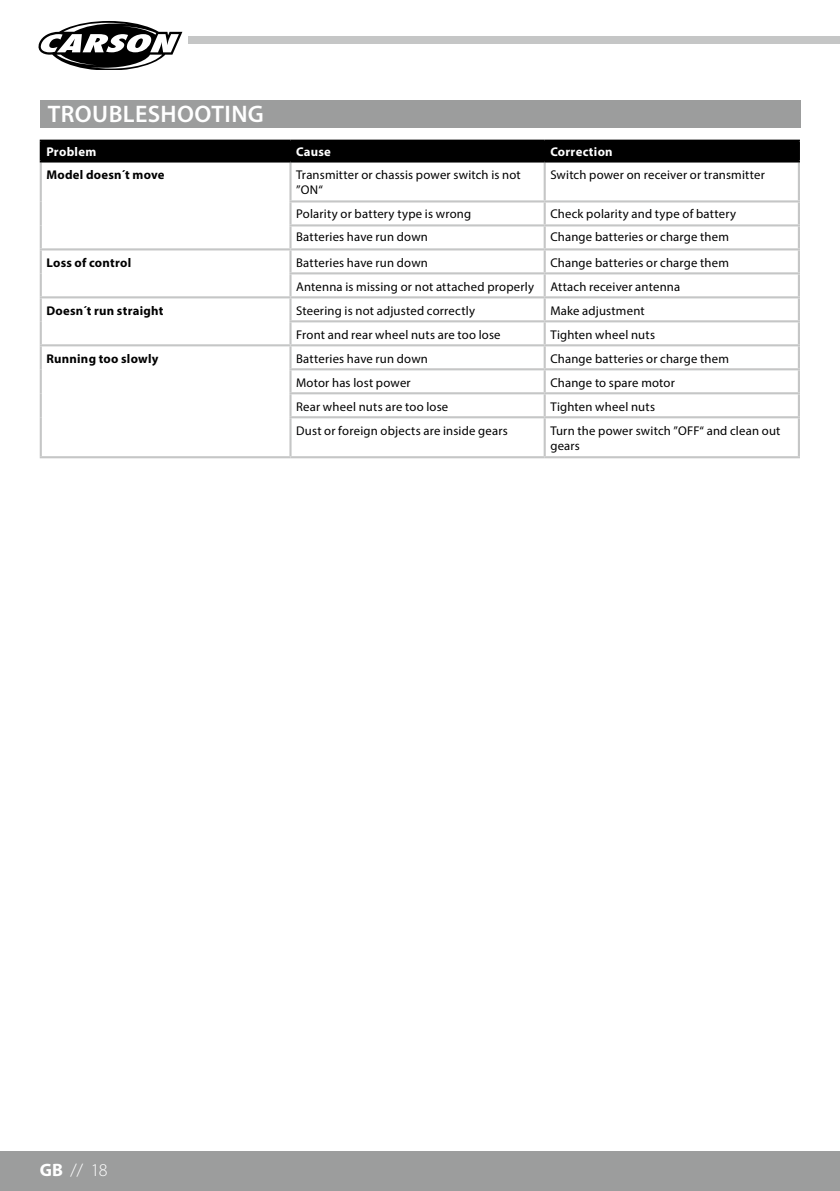
<style>
.page{position:relative;width:840px;height:1191px;background:#fff}
.page>*{position:absolute;margin:0;border:0;box-sizing:border-box;transform-origin:0 0}
.t1{font:600 24px "Myriad Pro";letter-spacing:.015em;color:#fff}
.t2{font:300 18px "Myriad Pro";color:#fff}
.t3{font:12.6px/15.2px "Myriad Pro";letter-spacing:.015em;color:#000}
.t4{font:700 12.6px "Myriad Pro";letter-spacing:.02em;color:#000}
.t5{font:700 12.6px "Myriad Pro";letter-spacing:.02em;color:#fff}
.s1{font-weight:700}
</style>
<div class="page">
<hr style="left:839px;top:1151px;width:1px;height:40px;background:#9c9d9d">
<div style="left:0;top:1151px;width:839px;height:40px;background:#9c9d9d"></div>
<div style="left:188px;top:36px;width:651px;height:8px;background:#c5c6c6"></div>
<svg style="left:38px;top:21px;width:145px;height:48px"></svg>
<div style="left:40px;top:100px;width:759px;height:28px;background:#9c9d9d"></div>
<hr style="left:40px;top:162px;width:2px;height:39px;background:#c5c6c6">
<hr style="left:289px;top:162px;width:2px;height:38px;background:#c5c6c6">
<hr style="left:543px;top:162px;width:2px;height:38px;background:#c5c6c6">
<hr style="left:797px;top:162px;width:2px;height:38px;background:#c5c6c6">
<hr style="left:40px;top:201px;width:2px;height:24px;background:#c5c6c6">
<hr style="left:289px;top:200px;width:255px;height:2px;background:#c5c6c6">
<hr style="left:289px;top:202px;width:2px;height:22px;background:#c5c6c6">
<hr style="left:544px;top:200px;width:255px;height:2px;background:#c5c6c6">
<hr style="left:543px;top:202px;width:2px;height:22px;background:#c5c6c6">
<hr style="left:797px;top:202px;width:2px;height:22px;background:#c5c6c6">
<hr style="left:40px;top:225px;width:2px;height:23px;background:#c5c6c6">
<hr style="left:289px;top:224px;width:255px;height:2px;background:#c5c6c6">
<hr style="left:289px;top:226px;width:2px;height:22px;background:#c5c6c6">
<hr style="left:544px;top:224px;width:255px;height:2px;background:#c5c6c6">
<hr style="left:543px;top:226px;width:2px;height:22px;background:#c5c6c6">
<hr style="left:797px;top:226px;width:2px;height:22px;background:#c5c6c6">
<hr style="left:40px;top:248px;width:250px;height:2px;background:#c5c6c6">
<hr style="left:40px;top:250px;width:2px;height:23px;background:#c5c6c6">
<hr style="left:290px;top:248px;width:254px;height:2px;background:#c5c6c6">
<hr style="left:289px;top:250px;width:2px;height:22px;background:#c5c6c6">
<hr style="left:544px;top:248px;width:255px;height:2px;background:#c5c6c6">
<hr style="left:543px;top:250px;width:2px;height:22px;background:#c5c6c6">
<hr style="left:797px;top:250px;width:2px;height:22px;background:#c5c6c6">
<hr style="left:40px;top:273px;width:2px;height:23px;background:#c5c6c6">
<hr style="left:289px;top:272px;width:255px;height:2px;background:#c5c6c6">
<hr style="left:289px;top:274px;width:2px;height:22px;background:#c5c6c6">
<hr style="left:544px;top:272px;width:255px;height:2px;background:#c5c6c6">
<hr style="left:543px;top:274px;width:2px;height:22px;background:#c5c6c6">
<hr style="left:797px;top:274px;width:2px;height:22px;background:#c5c6c6">
<hr style="left:40px;top:296px;width:250px;height:2px;background:#c5c6c6">
<hr style="left:40px;top:298px;width:2px;height:23px;background:#c5c6c6">
<hr style="left:290px;top:296px;width:254px;height:2px;background:#c5c6c6">
<hr style="left:289px;top:298px;width:2px;height:22px;background:#c5c6c6">
<hr style="left:544px;top:296px;width:255px;height:2px;background:#c5c6c6">
<hr style="left:543px;top:298px;width:2px;height:22px;background:#c5c6c6">
<hr style="left:797px;top:298px;width:2px;height:22px;background:#c5c6c6">
<hr style="left:40px;top:321px;width:2px;height:23px;background:#c5c6c6">
<hr style="left:289px;top:320px;width:255px;height:2px;background:#c5c6c6">
<hr style="left:289px;top:322px;width:2px;height:22px;background:#c5c6c6">
<hr style="left:544px;top:320px;width:255px;height:2px;background:#c5c6c6">
<hr style="left:543px;top:322px;width:2px;height:22px;background:#c5c6c6">
<hr style="left:797px;top:322px;width:2px;height:22px;background:#c5c6c6">
<hr style="left:40px;top:344px;width:250px;height:2px;background:#c5c6c6">
<hr style="left:40px;top:346px;width:2px;height:23px;background:#c5c6c6">
<hr style="left:290px;top:344px;width:254px;height:2px;background:#c5c6c6">
<hr style="left:289px;top:346px;width:2px;height:22px;background:#c5c6c6">
<hr style="left:544px;top:344px;width:255px;height:2px;background:#c5c6c6">
<hr style="left:543px;top:346px;width:2px;height:22px;background:#c5c6c6">
<hr style="left:797px;top:346px;width:2px;height:22px;background:#c5c6c6">
<hr style="left:40px;top:369px;width:2px;height:24px;background:#c5c6c6">
<hr style="left:289px;top:368px;width:255px;height:2px;background:#c5c6c6">
<hr style="left:289px;top:370px;width:2px;height:22px;background:#c5c6c6">
<hr style="left:544px;top:368px;width:255px;height:2px;background:#c5c6c6">
<hr style="left:543px;top:370px;width:2px;height:22px;background:#c5c6c6">
<hr style="left:797px;top:370px;width:2px;height:22px;background:#c5c6c6">
<hr style="left:40px;top:393px;width:2px;height:24px;background:#c5c6c6">
<hr style="left:289px;top:392px;width:255px;height:2px;background:#c5c6c6">
<hr style="left:289px;top:394px;width:2px;height:22px;background:#c5c6c6">
<hr style="left:544px;top:392px;width:255px;height:2px;background:#c5c6c6">
<hr style="left:543px;top:394px;width:2px;height:22px;background:#c5c6c6">
<hr style="left:797px;top:394px;width:2px;height:22px;background:#c5c6c6">
<hr style="left:40px;top:417px;width:2px;height:39px;background:#c5c6c6">
<hr style="left:289px;top:416px;width:255px;height:2px;background:#c5c6c6">
<hr style="left:289px;top:418px;width:2px;height:38px;background:#c5c6c6">
<hr style="left:544px;top:416px;width:255px;height:2px;background:#c5c6c6">
<hr style="left:543px;top:418px;width:2px;height:38px;background:#c5c6c6">
<hr style="left:797px;top:418px;width:2px;height:38px;background:#c5c6c6">
<hr style="left:40px;top:456px;width:250px;height:2px;background:#c5c6c6">
<hr style="left:290px;top:456px;width:254px;height:2px;background:#c5c6c6">
<hr style="left:544px;top:456px;width:255px;height:2px;background:#c5c6c6">
<hr style="left:40px;top:140px;width:250px;height:2px;background:#000">
<hr style="left:290px;top:140px;width:254px;height:2px;background:#000">
<hr style="left:544px;top:140px;width:255px;height:2px;background:#000">
<div style="left:40px;top:141px;width:759px;height:19px;background:#000"></div>
<hr style="left:40px;top:160px;width:250px;height:2px;background:#000">
<hr style="left:290px;top:160px;width:254px;height:2px;background:#000">
<hr style="left:544px;top:160px;width:255px;height:2px;background:#000">
<h1 class="t1" style="left:48px;top:99px;width:217px">TROUBLESHOOTING</h1>
<p class="t5" style="left:46px;top:143px;width:51px">Problem</p>
<p class="t5" style="left:296px;top:143px;width:36px">Cause</p>
<p class="t5" style="left:550px;top:143px;width:64px">Correction</p>
<p class="t4" style="left:46px;top:166px;width:120px">Model doesn´t move</p>
<p class="t3" style="left:296px;top:167px;width:226px">Transmitter or chassis power switch is not ”ON“</p>
<p class="t3" style="left:550px;top:167px;width:216px">Switch power on receiver or transmitter</p>
<p class="t3" style="left:296px;top:206px;width:176px">Polarity or battery type is wrong</p>
<p class="t3" style="left:550px;top:206px;width:187px">Check polarity and type of battery</p>
<p class="t3" style="left:296px;top:228px;width:133px">Batteries have run down</p>
<p class="t3" style="left:550px;top:228px;width:180px">Change batteries or charge them</p>
<p class="t4" style="left:46px;top:254px;width:86px">Loss of control</p>
<p class="t3" style="left:296px;top:255px;width:133px">Batteries have run down</p>
<p class="t3" style="left:550px;top:255px;width:180px">Change batteries or charge them</p>
<p class="t3" style="left:296px;top:279px;width:239px">Antenna is missing or not attached properly</p>
<p class="t3" style="left:550px;top:279px;width:131px">Attach receiver antenna</p>
<p class="t4" style="left:46px;top:302px;width:118px">Doesn´t run straight</p>
<p class="t3" style="left:296px;top:303px;width:180px">Steering is not adjusted correctly</p>
<p class="t3" style="left:550px;top:303px;width:96px">Make adjustment</p>
<p class="t3" style="left:296px;top:327px;width:206px">Front and rear wheel nuts are too lose</p>
<p class="t3" style="left:550px;top:327px;width:106px">Tighten wheel nuts</p>
<p class="t4" style="left:46px;top:350px;width:113px">Running too slowly</p>
<p class="t3" style="left:296px;top:351px;width:133px">Batteries have run down</p>
<p class="t3" style="left:550px;top:351px;width:180px">Change batteries or charge them</p>
<p class="t3" style="left:296px;top:375px;width:116px">Motor has lost power</p>
<p class="t3" style="left:550px;top:375px;width:126px">Change to spare motor</p>
<p class="t3" style="left:296px;top:399px;width:154px">Rear wheel nuts are too lose</p>
<p class="t3" style="left:550px;top:399px;width:106px">Tighten wheel nuts</p>
<p class="t3" style="left:296px;top:423px;width:213px">Dust or foreign objects are inside gears</p>
<p class="t3" style="left:550px;top:423px;width:231px">Turn the power switch ”OFF“ and clean out gears</p>
<h2 class="t2" style="left:40px;top:1159px;width:69px"><span class="s1">GB</span> // 18</h2>
</div>
